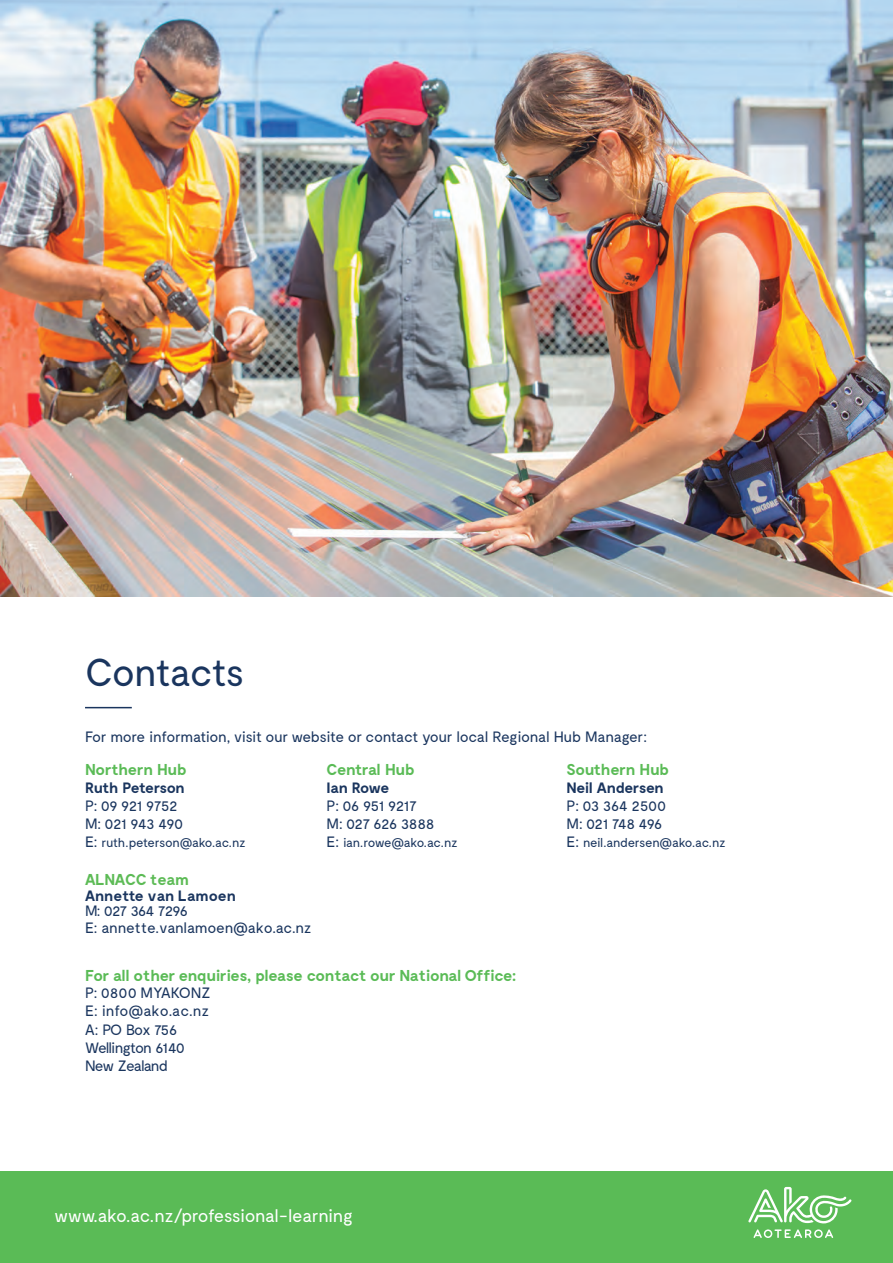
<style>
.page{position:relative;width:893px;height:1263px;background:#fff}
.page>*{position:absolute;margin:0;border:0;box-sizing:border-box;transform-origin:0 0}
.t1{font:39px "Moderat";letter-spacing:-.045em;color:#1a355e}
.t2{font:18px "Moderat";letter-spacing:-.025em;color:#fff}
.t3{font:700 15.75px "Moderat";letter-spacing:-.025em;color:#5abb56}
.t4{font:700 15.75px "Moderat";letter-spacing:-.02em;color:#5dbb56}
.t5{font:15px/17px "Moderat";letter-spacing:-.025em;color:#1a355e}
.t6{font:15px/18px "Moderat";letter-spacing:-.06em;color:#1a355e}
.t7{font:700 15px "Moderat";letter-spacing:-.025em;color:#1a355e}
.t8{font:700 15px "Moderat";color:#1a355e}
.t9{font:12.75px "Moderat";letter-spacing:-.03em;color:#1a355e}
.t10{font:12.75px "Moderat";letter-spacing:-.055em;color:#1a355e}
.s1{font-size:15px}
</style>
<div class="page">
<hr style="left:85px;top:707px;width:47px;height:1px;background:#1a355e">
<img style="left:0;top:0;width:893px;height:596px">
<div style="left:0;top:1171px;width:893px;height:92px;background:#5abb56"></div>
<svg style="left:748px;top:1187px;width:104px;height:36px"></svg>
<svg style="left:753px;top:1229px;width:80px;height:9px"></svg>
<h1 class="t1" style="left:85px;top:650px;width:161px">Contacts</h1>
<p class="t5" style="left:85px;top:729px;width:563px">For more information, visit our website or contact your local Regional Hub Manager:</p>
<p class="t3" style="left:85px;top:761px;width:103px">Northern Hub</p>
<p class="t3" style="left:327px;top:761px;width:90px">Central Hub</p>
<p class="t3" style="left:567px;top:761px;width:104px">Southern Hub</p>
<p class="t7" style="left:85px;top:779px;width:101px">Ruth Peterson</p>
<p class="t7" style="left:327px;top:779px;width:64px">Ian Rowe</p>
<p class="t7" style="left:567px;top:779px;width:99px">Neil Andersen</p>
<p class="t5" style="left:85px;top:798px;width:94px">P: 09 921 9752</p>
<p class="t5" style="left:327px;top:798px;width:92px">P: 06 951 9217</p>
<p class="t5" style="left:567px;top:798px;width:101px">P: 03 364 2500</p>
<p class="t5" style="left:85px;top:816px;width:100px">M: 021 943 490</p>
<p class="t5" style="left:327px;top:816px;width:110px">M: 027 626 3888</p>
<p class="t5" style="left:567px;top:816px;width:97px">M: 021 748 496</p>
<p class="t9" style="left:85px;top:836px;width:162px"><span class="s1">E:</span> ruth.peterson@ako.ac.nz</p>
<p class="t10" style="left:327px;top:836px;width:133px"><span class="s1">E:</span> ian.rowe@ako.ac.nz</p>
<p class="t9" style="left:567px;top:836px;width:161px"><span class="s1">E:</span> neil.andersen@ako.ac.nz</p>
<p class="t4" style="left:85px;top:870px;width:105px">ALNACC team</p>
<p class="t8" style="left:85px;top:887px;width:152px">Annette van Lamoen</p>
<p class="t5" style="left:85px;top:903px;width:228px">M: 027 364 7296<br>E: annette.vanlamoen@ako.ac.nz</p>
<p class="t3" style="left:85px;top:967px;width:433px">For all other enquiries, please contact our National Office:</p>
<p class="t6" style="left:85px;top:985px;width:127px">P: 0800 MYAKONZ<br>E: info@ako.ac.nz<br>A: PO Box 756<br>Wellington 6140<br>New Zealand</p>
<p class="t2" style="left:54px;top:1205px;width:300px">www.ako.ac.nz/professional-learning</p>
</div>
